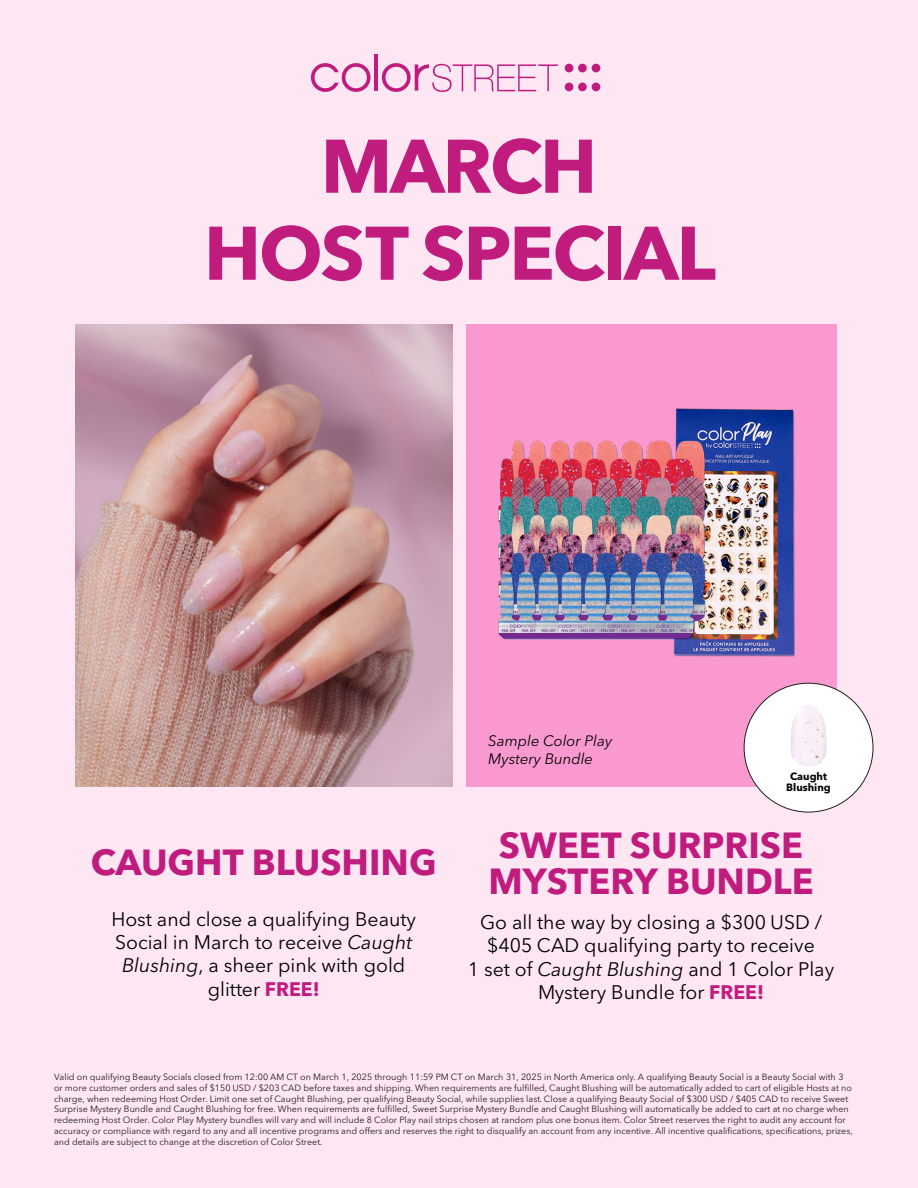
<style>
.page{position:relative;width:918px;height:1188px;background:#fee6f3}
.page>*{position:absolute;margin:0;border:0;box-sizing:border-box;transform-origin:0 0}
.t1{font:700 75px "Avenir Next LT Pro";letter-spacing:-.03em;color:#c01c7e}
.t2{font:700 36px/36px "Avenir Next LT Pro";color:#c01c7e}
.t3{font:19.5px/23.4px "Avenir Next LT Pro";color:#000;text-align:center}
.t4{font:italic 15px "Avenir Next LT Pro";color:#040503}
.t5{font:700 10.5px "Avenir Next LT Pro";color:#040503}
.t6{font:9px/10.8px "Avenir Next LT Pro";color:#231f20}
.s1{font-style:italic}
.s2{font-weight:700;color:#c01c7e}
</style>
<div class="page">
<div style="left:466px;top:324px;width:370px;height:463px;background:#fa99d0"></div>
<img style="left:498px;top:408px;width:332px;height:305px">
<div style="left:744px;top:683px;width:129px;height:129px;background:#fff;border-radius:50%"></div>
<svg style="left:311px;top:63px;width:60px;height:29px"></svg>
<hr style="left:375px;top:54px;width:3px;height:37px;background:#c01c7e">
<svg style="left:382px;top:63px;width:176px;height:29px"></svg>
<div style="left:565px;top:64px;width:8px;height:8px;background:#c01c7e;border-radius:50%"></div>
<div style="left:578px;top:64px;width:9px;height:8px;background:#c01c7e;border-radius:50%"></div>
<div style="left:592px;top:64px;width:8px;height:8px;background:#c01c7e;border-radius:50%"></div>
<div style="left:565px;top:83px;width:8px;height:8px;background:#c01c7e;border-radius:50%"></div>
<div style="left:578px;top:83px;width:9px;height:8px;background:#c01c7e;border-radius:50%"></div>
<div style="left:592px;top:83px;width:8px;height:8px;background:#c01c7e;border-radius:50%"></div>
<img style="left:75px;top:324px;width:378px;height:463px">
<img style="left:791px;top:705px;width:35px;height:62px">
<p class="t1" style="left:321px;top:121px;width:278px">MARCH</p>
<p class="t1" style="left:204px;top:208px;width:514px">HOST SPECIAL</p>
<p class="t2" style="left:91px;top:844px;width:347px">CAUGHT BLUSHING</p>
<p class="t3" style="left:111px;top:906px;width:306px">Host and close a qualifying Beauty</p>
<p class="t3" style="left:115px;top:930px;width:299px">Social in March to receive <span class="s1">Caught<br>Blushing</span>, a sheer pink with gold</p>
<p class="t3" style="left:208px;top:976px;width:113px">glitter <span class="s2">FREE!</span></p>
<p class="t4" style="left:488px;top:732px;width:126px">Sample Color Play</p>
<p class="t4" style="left:488px;top:750px;width:106px">Mystery Bundle</p>
<p class="t5" style="left:790px;top:770px;width:38px">Caught</p>
<p class="t5" style="left:786px;top:780px;width:46px">Blushing</p>
<p class="t2" style="left:488px;top:827px;width:327px">SWEET SURPRISE<br>MYSTERY BUNDLE</p>
<p class="t3" style="left:480px;top:909px;width:343px">Go all the way by closing a $300 USD / $405 CAD qualifying party to receive</p>
<p class="t3" style="left:468px;top:956px;width:368px">1 set of <span class="s1">Caught Blushing</span> and 1 Color Play<br>Mystery Bundle for <span class="s2">FREE!</span></p>
<p class="t6" style="left:54px;top:1071px;width:799px">Valid on qualifying Beauty Socials closed from 12:00 AM CT on March 1, 2025 through 11:59 PM CT on March 31, 2025 in North America only. A qualifying Beauty Social is a Beauty Social with 3 or more customer orders and sales of $150 USD / $203 CAD before taxes and shipping. When requirements are fulfilled, Caught Blushing will be automatically added to cart of eligible Hosts at no charge, when redeeming Host Order. Limit one set of Caught Blushing, per qualifying Beauty Social, while supplies last. Close a qualifying Beauty Social of $300 USD / $405 CAD to receive Sweet</p>
<p class="t6" style="left:54px;top:1103px;width:800px">Surprise Mystery Bundle and Caught Blushing for free. When requirements are fulfilled, Sweet Surprise Mystery Bundle and Caught Blushing will automatically be added to cart at no charge when redeeming Host Order. Color Play Mystery bundles will vary and will include 8 Color Play nail strips chosen at random plus one bonus item. Color Street reserves the right to audit any account for accuracy or compliance with regard to any and all incentive programs and offers and reserves the right to disqualify an account from any incentive. All incentive qualifications, specifications, prizes, and details are subject to change at the discretion of Color Street.</p>
</div>
